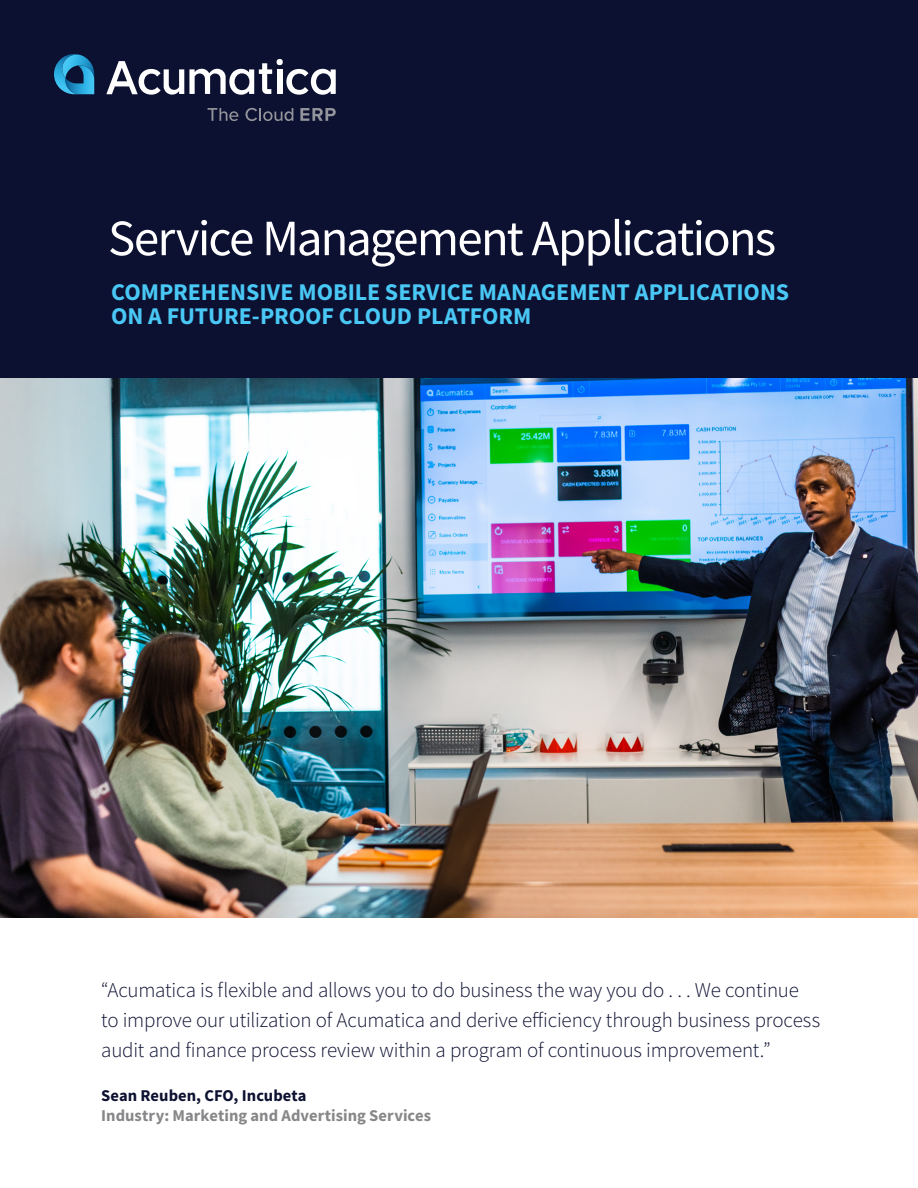
<style>
.page{position:relative;width:918px;height:1188px;background:#fff}
.page>*{position:absolute;margin:0;border:0;box-sizing:border-box;transform-origin:0 0}
.t1{font:51px "Source Sans Pro";letter-spacing:-.04em;color:#fff}
.t2{font:700 24px/24px "Source Sans Pro";color:#49c8f5}
.t3{font:300 21px/30px "Source Sans Pro";letter-spacing:-.01em;color:#0d1131}
.t4{font:700 16.5px "Source Sans Pro";letter-spacing:.005em;color:#878789}
.t5{font:700 16.5px "Source Sans Pro";color:#0d1131}
</style>
<div class="page">
<img style="left:0;top:378px;width:918px;height:540px">
<div style="left:0;top:0;width:918px;height:378px;background:#0d1131"></div>
<svg style="left:106px;top:59px;width:230px;height:36px"></svg>
<svg style="left:54px;top:54px;width:40px;height:40px"></svg>
<svg style="left:300px;top:108px;width:36px;height:13px"></svg>
<svg style="left:208px;top:108px;width:30px;height:13px"></svg>
<svg style="left:246px;top:108px;width:47px;height:13px"></svg>
<h1 class="t1" style="left:108px;top:206px;width:670px">Service Management Applications</h1>
<p class="t2" style="left:111px;top:279px;width:680px">COMPREHENSIVE MOBILE SERVICE MANAGEMENT APPLICATIONS<br>ON A FUTURE-PROOF CLOUD PLATFORM</p>
<p class="t3" style="left:101px;top:975px;width:720px">“Acumatica is flexible and allows you to do business the way you do . . . We continue to improve our utilization of Acumatica and derive efficiency through business process audit and finance process review within a program of continuous improvement.”</p>
<p class="t5" style="left:101px;top:1084px;width:207px">Sean Reuben, CFO, Incubeta</p>
<p class="t4" style="left:101px;top:1104px;width:331px">Industry: Marketing and Advertising Services</p>
</div>
